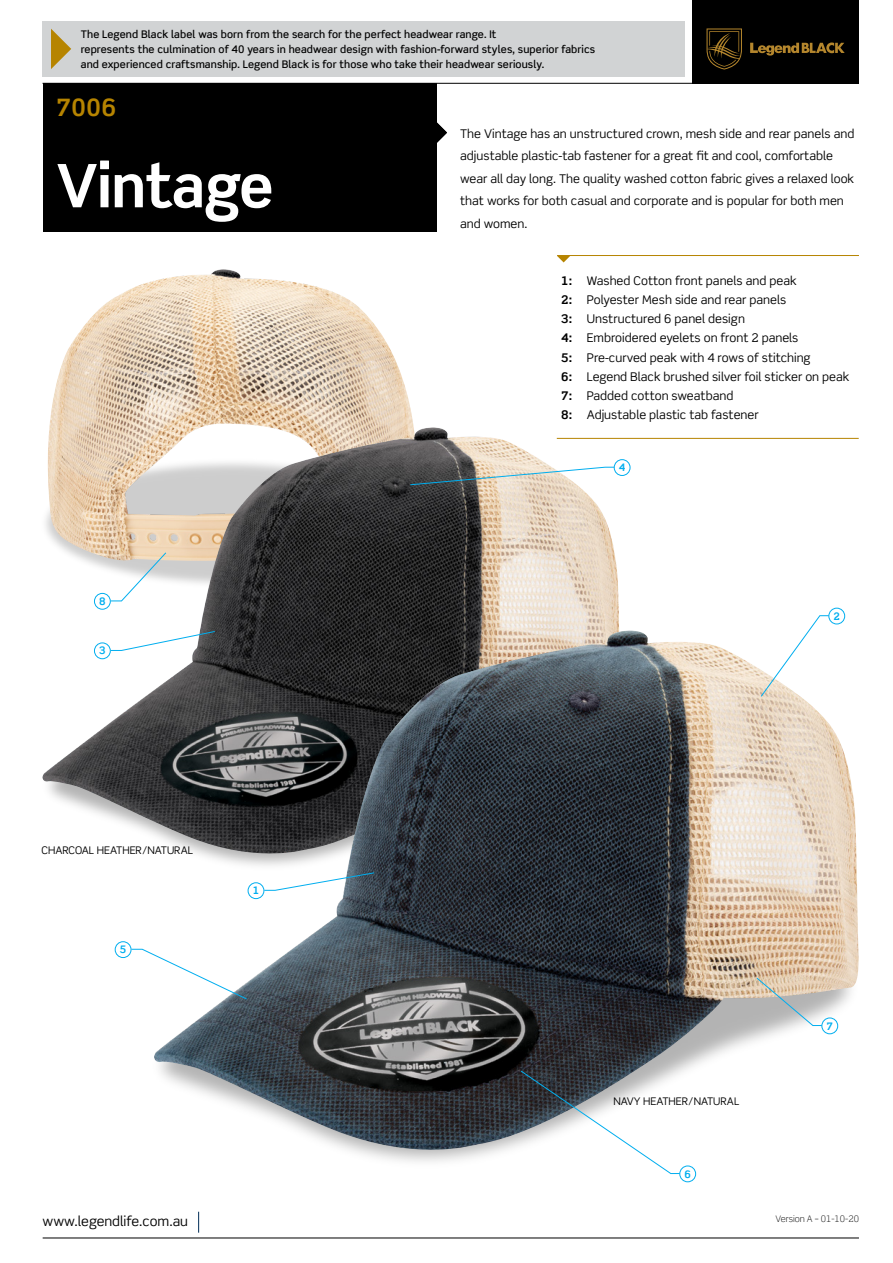
<style>
.page{position:relative;width:893px;height:1263px;background:#fff}
.page>*{position:absolute;margin:0;border:0;box-sizing:border-box;transform-origin:0 0}
.t1{font:700 60px "Scene Std";letter-spacing:-.02em;color:#fff}
.t2{font:700 24px "Scene Std";color:#b68400}
.t3{font:13.5px "Scene Std";color:#000}
.t4{font:12px/19.2px "Scene Std";color:#000}
.t5{font:500 10.5px/15px "Scene Std";letter-spacing:.01em;color:#000}
.t6{font:10.5px "Scene Std";color:#000}
.t7{font:700 10.35px "Scene Std";color:#00aeef}
.t8{font:300 9px "Scene Std";color:#000}
.s1{font-weight:700}
</style>
<div class="page">
<img style="left:349px;top:1150px;width:347px;height:21px">
<img style="left:49px;top:269px;width:365px;height:158px">
<img style="left:43px;top:427px;width:578px;height:408px">
<img style="left:154px;top:630px;width:705px;height:520px">
<div style="left:693px;top:0;width:166px;height:84px;background:#000"></div>
<hr style="left:557px;top:255px;width:302px;height:1px;background:#b68400">
<hr style="left:43px;top:83px;width:816px;height:1px;background:#000">
<hr style="left:43px;top:1237px;width:816px;height:1px;background:#000">
<hr style="left:557px;top:438px;width:302px;height:1px;background:#b68400">
<svg style="left:198px;top:1212px;width:1px;height:21px"></svg>
<svg style="left:557px;top:256px;width:13px;height:6px"></svg>
<svg style="left:436px;top:122px;width:11px;height:21px"></svg>
<div style="left:43px;top:83px;width:393px;height:149px;background:#000"></div>
<div style="left:94px;top:593px;width:17px;height:17px;border:1px solid #00aeef;border-radius:50%"></div>
<svg style="left:110px;top:552px;width:57px;height:50px"></svg>
<div style="left:248px;top:882px;width:16px;height:17px;border:1px solid #00aeef;border-radius:50%"></div>
<svg style="left:264px;top:872px;width:111px;height:19px"></svg>
<div style="left:94px;top:642px;width:17px;height:17px;border:1px solid #00aeef;border-radius:50%"></div>
<svg style="left:110px;top:631px;width:106px;height:20px"></svg>
<div style="left:115px;top:941px;width:16px;height:17px;border:1px solid #00aeef;border-radius:50%"></div>
<svg style="left:131px;top:948px;width:117px;height:52px"></svg>
<div style="left:828px;top:608px;width:17px;height:16px;border:1px solid #00aeef;border-radius:50%"></div>
<svg style="left:760px;top:615px;width:70px;height:82px"></svg>
<div style="left:821px;top:1017px;width:17px;height:17px;border:1px solid #00aeef;border-radius:50%"></div>
<svg style="left:756px;top:977px;width:67px;height:49px;background:#c8c4bc"></svg>
<div style="left:614px;top:459px;width:16px;height:17px;border:1px solid #00aeef;border-radius:50%"></div>
<svg style="left:410px;top:466px;width:205px;height:20px"></svg>
<div style="left:679px;top:1165px;width:17px;height:17px;border:1px solid #00aeef;border-radius:50%"></div>
<svg style="left:520px;top:1070px;width:160px;height:104px"></svg>
<svg style="left:706px;top:28px;width:36px;height:42px"></svg>
<svg style="left:750px;top:42px;width:95px;height:14px"></svg>
<div style="left:43px;top:21px;width:642px;height:56px;background:#d1d3d4"></div>
<svg style="left:51px;top:29px;width:20px;height:40px"></svg>
<p class="t5" style="left:81px;top:27px;width:516px">The Legend Black label was born from the search for the perfect headwear range. It<br>represents the culmination of 40 years in headwear design with fashion-forward styles, superior fabrics and experienced craftsmanship. Legend Black is for those who take their headwear seriously.</p>
<h2 class="t2" style="left:56px;top:92px;width:62px">7006</h2>
<h1 class="t1" style="left:56px;top:148px;width:219px">Vintage</h1>
<p class="t7" style="left:99px;top:595px;width:8px">8</p>
<p class="t7" style="left:99px;top:644px;width:8px">3</p>
<p class="t6" style="left:41px;top:844px;width:153px">CHARCOAL HEATHER/NATURAL</p>
<p class="t7" style="left:120px;top:943px;width:8px">5</p>
<p class="t7" style="left:253px;top:884px;width:8px">1</p>
<p class="t4" style="left:460px;top:122px;width:396px;line-height:22.5px">The Vintage has an unstructured crown, mesh side and rear panels and adjustable plastic-tab fastener for a great fit and cool, comfortable wear all day long. The quality washed cotton fabric gives a relaxed look that works for both casual and corporate and is popular for both men and women.</p>
<p class="t4" style="left:561px;top:271px;width:290px"><span class="s1">1:</span> Washed Cotton front panels and peak<br><span class="s1">2:</span> Polyester Mesh side and rear panels<br><span class="s1">3:</span> Unstructured 6 panel design<br><span class="s1">4:</span> Embroidered eyelets on front 2 panels<br><span class="s1">5:</span> Pre-curved peak with 4 rows of stitching<br><span class="s1">6:</span> Legend Black brushed silver foil sticker on peak <span class="s1">7:</span> Padded cotton sweatband<br><span class="s1">8:</span> Adjustable plastic tab fastener</p>
<p class="t7" style="left:619px;top:461px;width:8px">4</p>
<p class="t7" style="left:833px;top:609px;width:8px">2</p>
<p class="t6" style="left:613px;top:1095px;width:127px">NAVY HEATHER/NATURAL</p>
<p class="t7" style="left:684px;top:1167px;width:8px">6</p>
<p class="t7" style="left:826px;top:1019px;width:8px">7</p>
<p class="t3" style="left:43px;top:1213px;width:147px">www.legendlife.com.au</p>
<p class="t8" style="left:776px;top:1213px;width:85px">Version A – 01-10-20</p>
</div>
